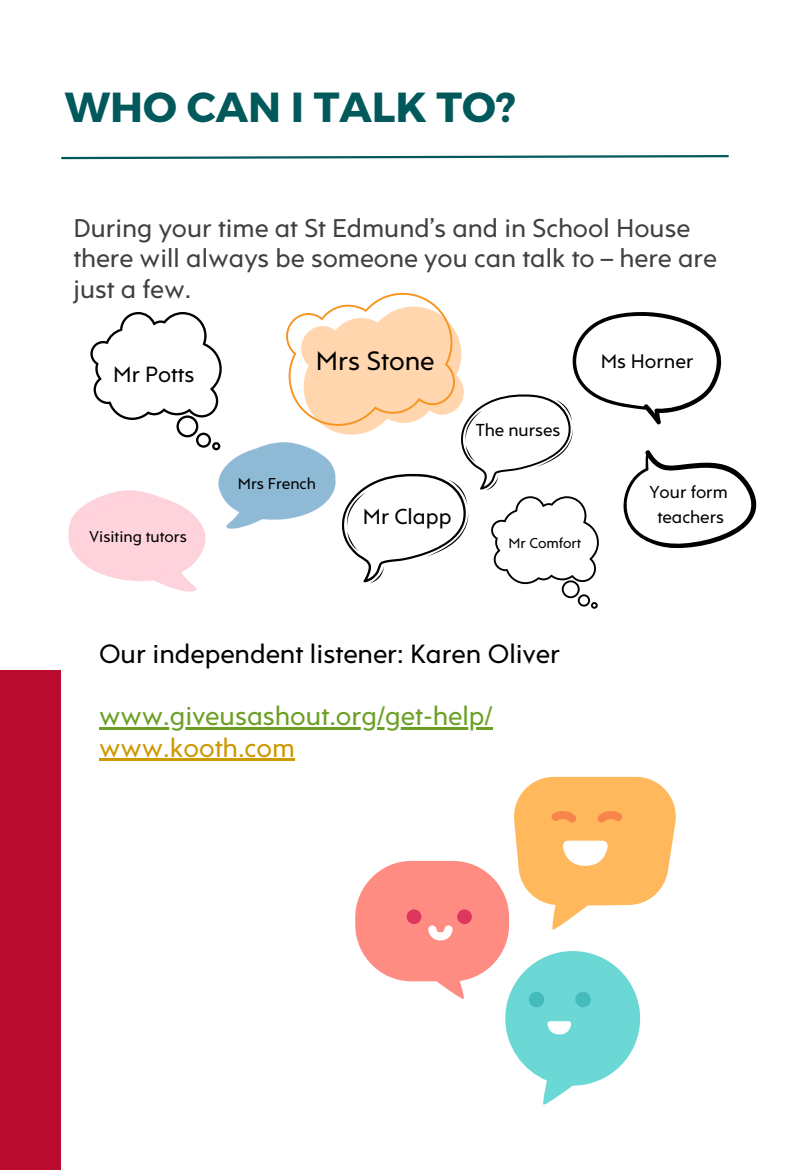
<style>
.page{position:relative;width:810px;height:1170px;background:#fff}
.page>*{position:absolute;margin:0;border:0;box-sizing:border-box;transform-origin:0 0}
.t1{font:700 42px "Montserrat";color:#01595b}
.t2{font:27px/31.5px "Rams";color:#6b9f25}
.t3{font:27px "Rams";color:#000}
.t4{font:26.25px/30.3px "Rams";color:#404040}
.t5{font:22.5px "Rams";color:#000}
.t6{font:22.05px "Rams";color:#000}
.t7{font:20.1px "Rams";color:#000}
.t8{font:17.7px/24.5px "Rams";color:#000;text-align:center}
.t9{font:16.05px "Rams";color:#000}
.t10{font:14.7px "Rams";color:#000}
.s1{color:#c90}
</style>
<div class="page">
<hr style="left:99px;top:727px;width:394px;height:3px;background:#6b9f25">
<hr style="left:99px;top:759px;width:196px;height:2px;background:#c90">
<svg style="left:61px;top:155px;width:668px;height:5px"></svg>
<svg style="left:355px;top:777px;width:321px;height:328px"></svg>
<div style="left:0;top:670px;width:61px;height:500px;background:#ba0c2f"></div>
<svg style="left:90px;top:312px;width:132px;height:138px"></svg>
<img style="left:69px;top:490px;width:137px;height:102px">
<svg style="left:286px;top:293px;width:470px;height:316px"></svg>
<img style="left:219px;top:442px;width:116px;height:87px">
<p class="t1" style="left:65px;top:79px;width:453px">WHO CAN I TALK TO?</p>
<h1 class="t4" style="left:73px;top:215px;width:645px">During your time at St Edmund’s and in School House there will always be someone you can talk to – here are just a few.</h1>
<h2 class="t5" style="left:113px;top:365px;width:83px">Mr Potts</h2>
<p class="t9" style="left:89px;top:530px;width:99px">Visiting tutors</p>
<p class="t3" style="left:316px;top:350px;width:120px">Mrs Stone</p>
<h3 class="t7" style="left:601px;top:353px;width:94px">Ms Horner</h3>
<h5 class="t9" style="left:238px;top:477px;width:80px">Mrs French</h5>
<h5 class="t8" style="left:476px;top:419px;width:86px">The nurses</h5>
<h4 class="t6" style="left:363px;top:508px;width:90px">Mr Clapp</h4>
<p class="t10" style="left:508px;top:537px;width:74px">Mr Comfort</p>
<p class="t8" style="left:649px;top:482px;width:80px">Your form teachers</p>
<h2 class="t3" style="left:99px;top:643px;width:462px">Our independent listener: Karen Oliver</h2>
<p class="t2" style="left:99px;top:703px;width:395px">www.giveusashout.org/get-help/ <span class="s1">www.kooth.com</span></p>
</div>
